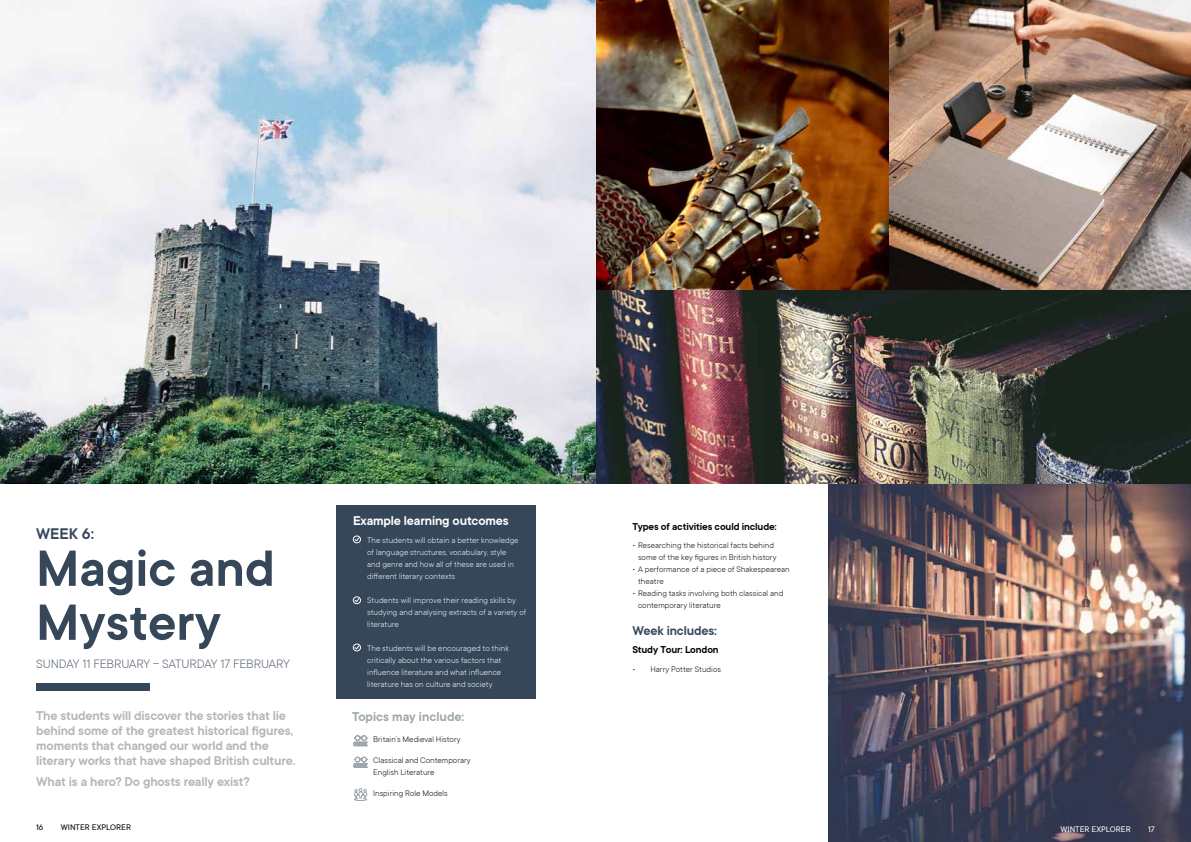
<style>
.page{position:relative;width:1191px;height:842px;background:#fff}
.page>*{position:absolute;margin:0;border:0;box-sizing:border-box;transform-origin:0 0}
.t1{font:600 56px/54px "TT Commons";color:#36475a}
.t2{font:600 17px "TT Commons";color:#36475a}
.t3{font:600 14px/15px "TT Commons";letter-spacing:-.01em;color:#b1b7bb}
.t4{font:600 14px "TT Commons";letter-spacing:-.01em;color:#fff}
.t5{font:600 14px "TT Commons";color:#9da6ab}
.t6{font:600 14px "TT Commons";letter-spacing:-.01em;color:#36475a}
.t7{font:300 13.5px "TT Commons";letter-spacing:-.015em;color:#576273}
.t8{font:600 11px "TT Commons";letter-spacing:-.01em;color:#000}
.t9{font:300 9px/12px "TT Commons";color:#fff}
.t10{font:300 9px/12px "TT Commons";color:#000}
.t11{font:9px "TT Commons";color:#000}
.t12{font:9px "TT Commons";color:#fff}
</style>
<div class="page">
<div style="left:36px;top:683px;width:114px;height:7px;background:#36475a"></div>
<div style="left:336px;top:505px;width:200px;height:193px;background:#36475a"></div>
<img style="left:0;top:0;width:1191px;height:484px">
<svg style="left:353px;top:535px;width:8px;height:8px"></svg>
<svg style="left:353px;top:596px;width:8px;height:8px"></svg>
<svg style="left:353px;top:643px;width:8px;height:8px"></svg>
<svg style="left:354px;top:788px;width:13px;height:13px"></svg>
<svg style="left:353px;top:756px;width:15px;height:12px"></svg>
<svg style="left:353px;top:735px;width:15px;height:11px"></svg>
<img style="left:828px;top:483px;width:363px;height:359px">
<h2 class="t2" style="left:36px;top:524px;width:59px">WEEK 6:</h2>
<h1 class="t1" style="left:36px;top:542px;width:240px">Magic and<br>Mystery</h1>
<h3 class="t7" style="left:36px;top:657px;width:255px">SUNDAY 11 FEBRUARY – SATURDAY 17 FEBRUARY</h3>
<h3 class="t3" style="left:36px;top:708px;width:261px">The students will discover the stories that lie behind some of the greatest historical figures, moments that changed our world and the literary works that have shaped British culture.</h3>
<h3 class="t3" style="left:36px;top:774px;width:215px">What is a hero? Do ghosts really exist?</h3>
<h3 class="t4" style="left:353px;top:513px;width:157px">Example learning outcomes</h3>
<p class="t9" style="left:367px;top:534px;width:153px">The students will obtain a better knowledge of language structures, vocabulary, style and genre and how all of these are used in different literary contexts</p>
<p class="t9" style="left:367px;top:594px;width:161px">Students will improve their reading skills by studying and analysing extracts of a variety of literature</p>
<p class="t9" style="left:367px;top:642px;width:143px">The students will be encouraged to think critically about the various factors that influence literature and what influence literature has on culture and society</p>
<h3 class="t5" style="left:352px;top:709px;width:114px">Topics may include:</h3>
<p class="t10" style="left:373px;top:733px;width:89px">Britain’s Medieval History</p>
<p class="t10" style="left:373px;top:755px;width:99px">Classical and Contemporary<br>English Literature</p>
<p class="t10" style="left:373px;top:788px;width:76px">Inspiring Role Models</p>
<p class="t8" style="left:632px;top:520px;width:146px">Types of activities could include:</p>
<p class="t10" style="left:632px;top:540px;width:146px;text-align:right">• Researching the historical facts behind some of the key figures in British history</p>
<p class="t10" style="left:638px;top:564px;width:153px;text-indent:-6px">• A performance of a piece of Shakespearean theatre</p>
<p class="t10" style="left:638px;top:588px;width:147px;text-indent:-6px">• Reading tasks involving both classical and contemporary literature</p>
<h3 class="t6" style="left:632px;top:623px;width:86px">Week includes:</h3>
<p class="t8" style="left:632px;top:644px;width:88px">Study Tour: London</p>
<p class="t10" style="left:632px;top:663px;width:90px">• Harry Potter Studios</p>
<p class="t11" style="left:36px;top:822px;width:9px">16</p>
<p class="t11" style="left:61px;top:822px;width:72px">WINTER EXPLORER</p>
<p class="t12" style="left:1060px;top:824px;width:72px">WINTER EXPLORER</p>
<p class="t12" style="left:1148px;top:824px;width:8px">17</p>
</div>
